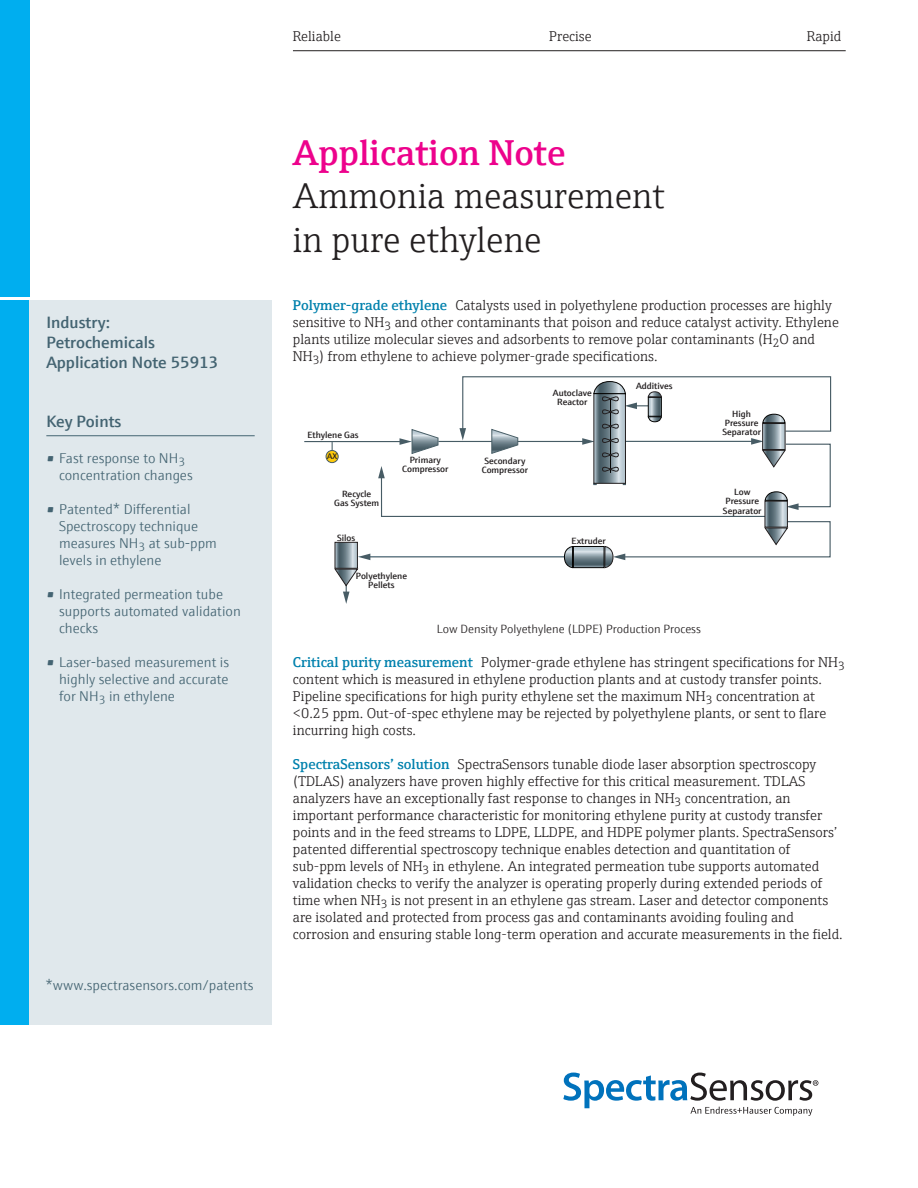
<style>
.page{position:relative;width:918px;height:1188px;background:#fff}
.page>*{position:absolute;margin:0;border:0;box-sizing:border-box;transform-origin:0 0}
.Title_Subhead{font:300 36px/43.2px "E+H Serif";color:#231f20}
.Title_Headline{font:600 36px "E+H Serif";color:#ed028c}
.Infobox_title{font:600 16.5px/19.8px "E+H Sans";color:#446472}
.tri-header{font:300 14.25px/17px "E+H Serif";color:#231f20}
.Infobox_Default{font:300 14.25px/17px "E+H Sans";color:#446472}
.t1{font:300 12px "E+H Sans";color:#231f20}
.t2{font:600 9.15px/9.1px "E+H Sans";color:#231f20;text-align:center}
.t3{font:600 8.25px "E+H Sans";color:#231f20}
.s1{font-weight:600;color:#0081ad}
</style>
<div class="page">
<div style="left:0;top:0;width:29px;height:1025px;background:#00aeef"></div>
<hr style="left:0;top:297px;width:32px;height:3px;background:#fff">
<hr style="left:293px;top:50px;width:553px;height:1px;background:#231f20">
<svg style="left:563px;top:1073px;width:255px;height:43px"></svg>
<div style="left:326px;top:451px;width:12px;height:12px;background:#feca0a;border-radius:50%"></div>
<div style="left:326px;top:450px;width:13px;height:13px;border:1px solid #475c65;border-radius:50%"></div>
<hr style="left:368px;top:556px;width:196px;height:1px;background:#475c65">
<svg style="left:358px;top:554px;width:12px;height:6px"></svg>
<hr style="left:304px;top:441px;width:98px;height:1px;background:#475c65">
<svg style="left:378px;top:376px;width:454px;height:193px"></svg>
<svg style="left:337px;top:544px;width:19px;height:22px"></svg>
<div style="left:335px;top:542px;width:23px;height:26px;border:1px solid #231f20"></div>
<svg style="left:335px;top:569px;width:23px;height:35px"></svg>
<div style="left:29px;top:300px;width:243px;height:725px;background:#e0e8ec"></div>
<hr style="left:46px;top:435px;width:209px;height:1px;background:#446472">
<p class="Infobox_title" style="left:46px;top:311px;width:173px">Industry:<br>Petrochemicals<br>Application Note 55913</p>
<p class="Infobox_title" style="left:46px;top:410px;width:77px">Key Points</p>
<p class="Infobox_Default" style="left:59px;top:449px;width:135px;text-indent:-13px">• Fast response to NH<sub>3 </sub>concentration changes</p>
<p class="Infobox_Default" style="left:59px;top:500px;width:159px;text-indent:-13px">• Patented* Differential<br>Spectroscopy technique measures NH<sub>3</sub> at sub-ppm levels in ethylene</p>
<p class="Infobox_Default" style="left:59px;top:585px;width:183px;text-indent:-13px">• Integrated permeation tube supports automated validation checks</p>
<p class="Infobox_Default" style="left:59px;top:653px;width:172px;text-align:justify;text-indent:-13px">• Laser-based measurement is highly selective and accurate for NH<sub>3</sub> in ethylene</p>
<p class="Infobox_Default" style="left:45px;top:976px;width:210px">*www.spectrasensors.com/patents</p>
<p class="tri-header" style="left:293px;top:27px;width:50px">Reliable</p>
<p class="tri-header" style="left:549px;top:27px;width:44px">Precise</p>
<p class="tri-header" style="left:807px;top:27px;width:36px">Rapid</p>
<p class="Title_Headline" style="left:293px;top:125px;width:274px">Application Note</p>
<p class="Title_Subhead" style="left:293px;top:172px;width:373px">Ammonia measurement in pure ethylene</p>
<p class="tri-header" style="left:293px;top:296px;width:547px"><span class="s1">Polymer-grade ethylene</span> Catalysts used in polyethylene production processes are highly sensitive to NH<sub>3</sub> and other contaminants that poison and reduce catalyst activity. Ethylene plants utilize molecular sieves and adsorbents to remove polar contaminants (H<sub>2</sub>O and NH<sub>3</sub>) from ethylene to achieve polymer-grade specifications.</p>
<p class="t2" style="left:307px;top:430px;width:53px">Ethylene Gas</p>
<p class="t3" style="left:327px;top:450px;width:12px">AX</p>
<p class="t2" style="left:334px;top:489px;width:47px">Recycle<br>Gas System</p>
<p class="t2" style="left:337px;top:533px;width:20px">Silos</p>
<p class="t2" style="left:402px;top:455px;width:48px">Primary<br>Compressor</p>
<p class="t2" style="left:356px;top:570px;width:53px">Polyethylene<br>Pellets</p>
<p class="t2" style="left:482px;top:456px;width:48px">Secondary<br>Compressor</p>
<p class="t2" style="left:553px;top:387px;width:40px">Autoclave<br>Reactor</p>
<p class="t2" style="left:572px;top:535px;width:36px">Extruder</p>
<p class="t2" style="left:636px;top:381px;width:38px">Additives</p>
<p class="t2" style="left:722px;top:409px;width:40px">High<br>Pressure<br>Separator</p>
<p class="t2" style="left:723px;top:487px;width:40px">Low<br>Pressure<br>Separator</p>
<p class="t1" style="left:437px;top:620px;width:265px">Low Density Polyethylene (LDPE) Production Process</p>
<p class="tri-header" style="left:293px;top:653px;width:554px"><span class="s1">Critical purity measurement</span> Polymer-grade ethylene has stringent specifications for NH<sub>3 </sub>content which is measured in ethylene production plants and at custody transfer points.<br>Pipeline specifications for high purity ethylene set the maximum NH<sub>3</sub> concentration at &lt;0.25 ppm. Out-of-spec ethylene may be rejected by polyethylene plants, or sent to flare incurring high costs.</p>
<p class="tri-header" style="left:293px;top:755px;width:551px"><span class="s1">SpectraSensors’ solution</span> SpectraSensors tunable diode laser absorption spectroscopy (TDLAS) analyzers have proven highly effective for this critical measurement. TDLAS analyzers have an exceptionally fast response to changes in NH<sub>3</sub> concentration, an important performance characteristic for monitoring ethylene purity at custody transfer points and in the feed streams to LDPE, LLDPE, and HDPE polymer plants. SpectraSensors’ patented differential spectroscopy technique enables detection and quantitation of sub‑ppm levels of NH<sub>3</sub> in ethylene. An integrated permeation tube supports automated validation checks to verify the analyzer is operating properly during extended periods of time when NH<sub>3</sub> is not present in an ethylene gas stream. Laser and detector components are isolated and protected from process gas and contaminants avoiding fouling and corrosion and ensuring stable long-term operation and accurate measurements in the field.</p>
</div>
